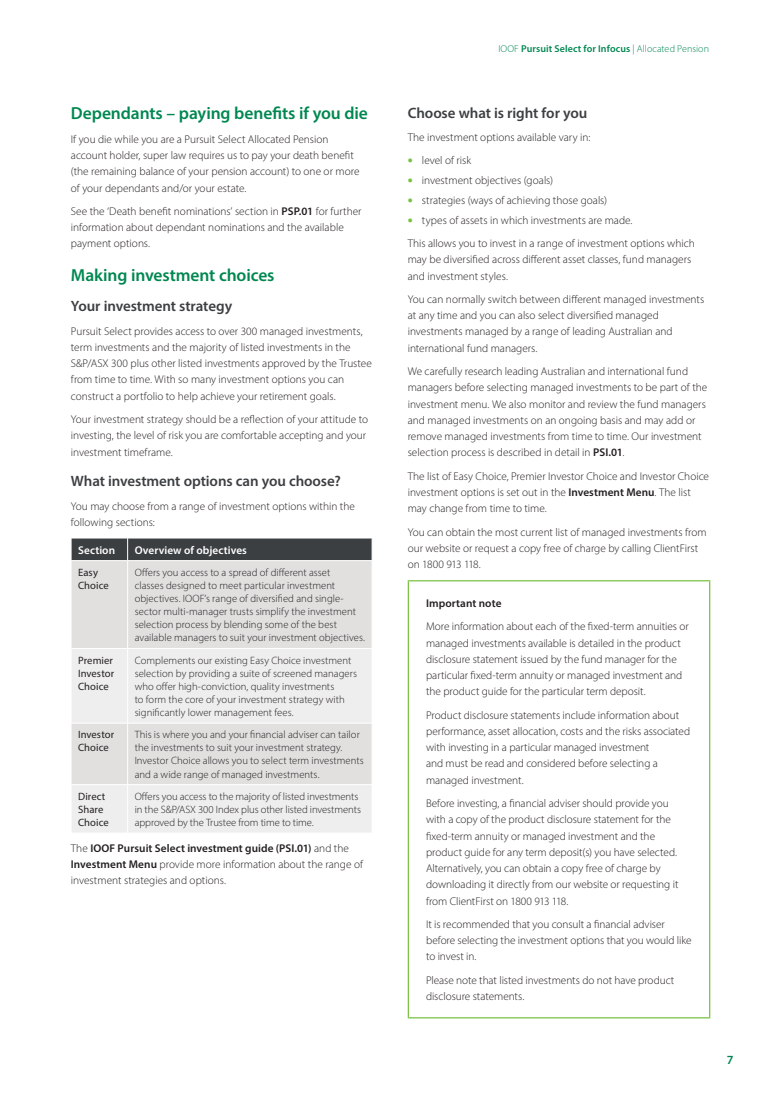
<style>
.page{position:relative;width:780px;height:1099px;background:#fff}
.page>*{position:absolute;margin:0;border:0;box-sizing:border-box;transform-origin:0 0}
._01_Subhead_1{font:600 17.5px "Myriad Pro";letter-spacing:-.005em;color:#008751}
._02_Subhead_2{font:600 15px "Myriad Pro";letter-spacing:-.005em;color:#3c3f42}
.t1{font:600 12.5px "Myriad Pro";color:#008751}
._07_Body_Text{font:300 11.25px/16.2px "Myriad Pro";color:#231f20}
._00_Table_Header{font:600 11.25px "Myriad Pro";letter-spacing:.005em;color:#fff}
._07_Body_Text-2{font:600 11.25px "Myriad Pro";letter-spacing:.005em;color:#231f20}
._03_Table_Body_Text{font:300 10.62px/13.1px "Myriad Pro";color:#231f20}
._03_Table_Body_Text-2{font:10.62px/13.1px "Myriad Pro";letter-spacing:.005em;color:#231f20}
.t2{font:600 10px "Myriad Pro";letter-spacing:.01em;color:#008751}
.s1{font-weight:600}
.s2{font-weight:300}
.s3{font-weight:900;font-size:13.75px;color:#79c142}
</style>
<div class="page">
<div style="left:72px;top:561px;width:300px;height:87px;background:#e1e0df"></div>
<svg style="left:72px;top:649px;width:300px;height:183px;background:#e9e9e9"></svg>
<div style="left:71px;top:538px;width:301px;height:22px;background:#3c3f42"></div>
<hr style="left:71px;top:723px;width:57px;height:1px;background:#fff">
<hr style="left:128px;top:723px;width:244px;height:1px;background:#fff">
<hr style="left:127px;top:561px;width:1px;height:87px;background:#fff">
<hr style="left:127px;top:648px;width:1px;height:75px;background:#fff">
<hr style="left:71px;top:784px;width:57px;height:1px;background:#fff">
<hr style="left:127px;top:723px;width:1px;height:61px;background:#fff">
<hr style="left:128px;top:784px;width:244px;height:1px;background:#fff">
<hr style="left:127px;top:784px;width:1px;height:49px;background:#fff">
<hr style="left:407px;top:580px;width:303px;height:1px;background:#79c142">
<hr style="left:407px;top:581px;width:2px;height:436px;background:#79c142">
<hr style="left:709px;top:581px;width:1px;height:436px;background:#79c142">
<hr style="left:407px;top:1017px;width:303px;height:1px;background:#79c142">
<p class="_01_Subhead_1" style="left:71px;top:102px;width:298px">Dependants – paying benefits if you die</p>
<p class="_07_Body_Text" style="left:71px;top:131px;width:290px">If you die while you are a Pursuit Select Allocated Pension account holder, super law requires us to pay your death benefit (the remaining balance of your pension account) to one or more of your dependants and/or your estate.</p>
<p class="_07_Body_Text" style="left:71px;top:203px;width:292px">See the ‘Death benefit nominations’ section in <span class="s1">PSP.01</span> for further information about dependant nominations and the available payment options.</p>
<p class="_01_Subhead_1" style="left:71px;top:263px;width:205px">Making investment choices</p>
<p class="_02_Subhead_2" style="left:71px;top:297px;width:163px">Your investment strategy</p>
<p class="_07_Body_Text" style="left:71px;top:322px;width:302px">Pursuit Select provides access to over 300 managed investments, term investments and the majority of listed investments in the S&amp;P/ASX 300 plus other listed investments approved by the Trustee from time to time. With so many investment options you can construct a portfolio to help achieve your retirement goals.</p>
<p class="_07_Body_Text" style="left:71px;top:411px;width:299px">Your investment strategy should be a reflection of your attitude to investing, the level of risk you are comfortable accepting and your investment timeframe.</p>
<p class="_02_Subhead_2" style="left:71px;top:471px;width:271px">What investment options can you choose?</p>
<p class="_07_Body_Text" style="left:71px;top:497px;width:285px">You may choose from a range of investment options within the following sections:</p>
<p class="_00_Table_Header" style="left:78px;top:542px;width:38px">Section</p>
<p class="_00_Table_Header" style="left:135px;top:542px;width:114px">Overview of objectives</p>
<p class="_03_Table_Body_Text-2" style="left:78px;top:565px;width:32px">Easy<br>Choice</p>
<p class="_03_Table_Body_Text" style="left:135px;top:565px;width:232px">Offers you access to a spread of different asset<br>classes designed to meet particular investment objectives. IOOF’s range of diversified and single&shy;sector multi‑manager trusts simplify the investment selection process by blending some of the best available managers to suit your investment objectives.</p>
<p class="_03_Table_Body_Text-2" style="left:78px;top:653px;width:38px;text-align:justify">Premier Investor Choice</p>
<p class="_03_Table_Body_Text" style="left:135px;top:653px;width:224px">Complements our existing Easy Choice investment selection by providing a suite of screened managers who offer high-conviction, quality investments<br>to form the core of your investment strategy with significantly lower management fees.</p>
<p class="_03_Table_Body_Text-2" style="left:78px;top:728px;width:38px">Investor<br>Choice</p>
<p class="_03_Table_Body_Text" style="left:135px;top:728px;width:230px">This is where you and your financial adviser can tailor the investments to suit your investment strategy.<br>Investor Choice allows you to select term investments and a wide range of managed investments.</p>
<p class="_03_Table_Body_Text-2" style="left:78px;top:789px;width:32px">Direct<br>Share<br>Choice</p>
<p class="_03_Table_Body_Text" style="left:135px;top:789px;width:228px">Offers you access to the majority of listed investments in the S&amp;P/ASX 300 Index plus other listed investments approved by the Trustee from time to time.</p>
<p class="_07_Body_Text" style="left:71px;top:839px;width:293px">The <span class="s1">IOOF Pursuit Select investment guide (PSI.01)</span> and the<br><span class="s1">Investment Menu</span> provide more information about the range of investment strategies and options.</p>
<p class="t2" style="left:498px;top:42px;width:212px"><span class="s2">IOOF</span> Pursuit Select for Infocus <span class="s2">| Allocated Pension</span></p>
<p class="_02_Subhead_2" style="left:407px;top:103px;width:181px">Choose what is right for you</p>
<p class="_07_Body_Text" style="left:407px;top:129px;width:184px">The investment options available vary in:</p>
<p class="_07_Body_Text" style="left:407px;top:152px;width:65px"><span class="s3">•</span> level of risk</p>
<p class="_07_Body_Text" style="left:407px;top:172px;width:147px"><span class="s3">•</span> investment objectives (goals)</p>
<p class="_07_Body_Text" style="left:407px;top:192px;width:201px"><span class="s3">•</span> strategies (ways of achieving those goals)</p>
<p class="_07_Body_Text" style="left:407px;top:212px;width:226px"><span class="s3">•</span> types of assets in which investments are made.</p>
<p class="_07_Body_Text" style="left:407px;top:235px;width:288px">This allows you to invest in a range of investment options which may be diversified across different asset classes, fund managers and investment styles.</p>
<p class="_07_Body_Text" style="left:407px;top:291px;width:298px">You can normally switch between different managed investments at any time and you can also select diversified managed investments managed by a range of leading Australian and international fund managers.</p>
<p class="_07_Body_Text" style="left:407px;top:363px;width:301px">We carefully research leading Australian and international fund managers before selecting managed investments to be part of the investment menu. We also monitor and review the fund managers and managed investments on an ongoing basis and may add or remove managed investments from time to time. Our investment selection process is described in detail in <span class="s1">PSI.01</span>.</p>
<p class="_07_Body_Text" style="left:407px;top:467px;width:303px">The list of Easy Choice, Premier Investor Choice and Investor Choice investment options is set out in the <span class="s1">Investment Menu</span>. The list may change from time to time.</p>
<p class="_07_Body_Text" style="left:407px;top:523px;width:300px">You can obtain the most current list of managed investments from our website or request a copy free of charge by calling ClientFirst on 1800 913 118.</p>
<p class="_07_Body_Text-2" style="left:426px;top:596px;width:77px">Important note</p>
<p class="_07_Body_Text" style="left:426px;top:618px;width:264px">More information about each of the fixed-term annuities or managed investments available is detailed in the product disclosure statement issued by the fund manager for the particular fixed-term annuity or managed investment and the product guide for the particular term deposit.</p>
<p class="_07_Body_Text" style="left:426px;top:706px;width:265px">Product disclosure statements include information about performance, asset allocation, costs and the risks associated with investing in a particular managed investment<br>and must be read and considered before selecting a managed investment.</p>
<p class="_07_Body_Text" style="left:426px;top:795px;width:254px">Before investing, a financial adviser should provide you with a copy of the product disclosure statement for the fixed-term annuity or managed investment and the product guide for any term deposit(s) you have selected.<br>Alternatively, you can obtain a copy free of charge by downloading it directly from our website or requesting it from ClientFirst on 1800 913 118.</p>
<p class="_07_Body_Text" style="left:426px;top:916px;width:267px">It is recommended that you consult a financial adviser before selecting the investment options that you would like to invest in.</p>
<p class="_07_Body_Text" style="left:426px;top:971px;width:250px">Please note that listed investments do not have product disclosure statements.</p>
<p class="t1" style="left:726px;top:1051px;width:8px">7</p>
</div>
